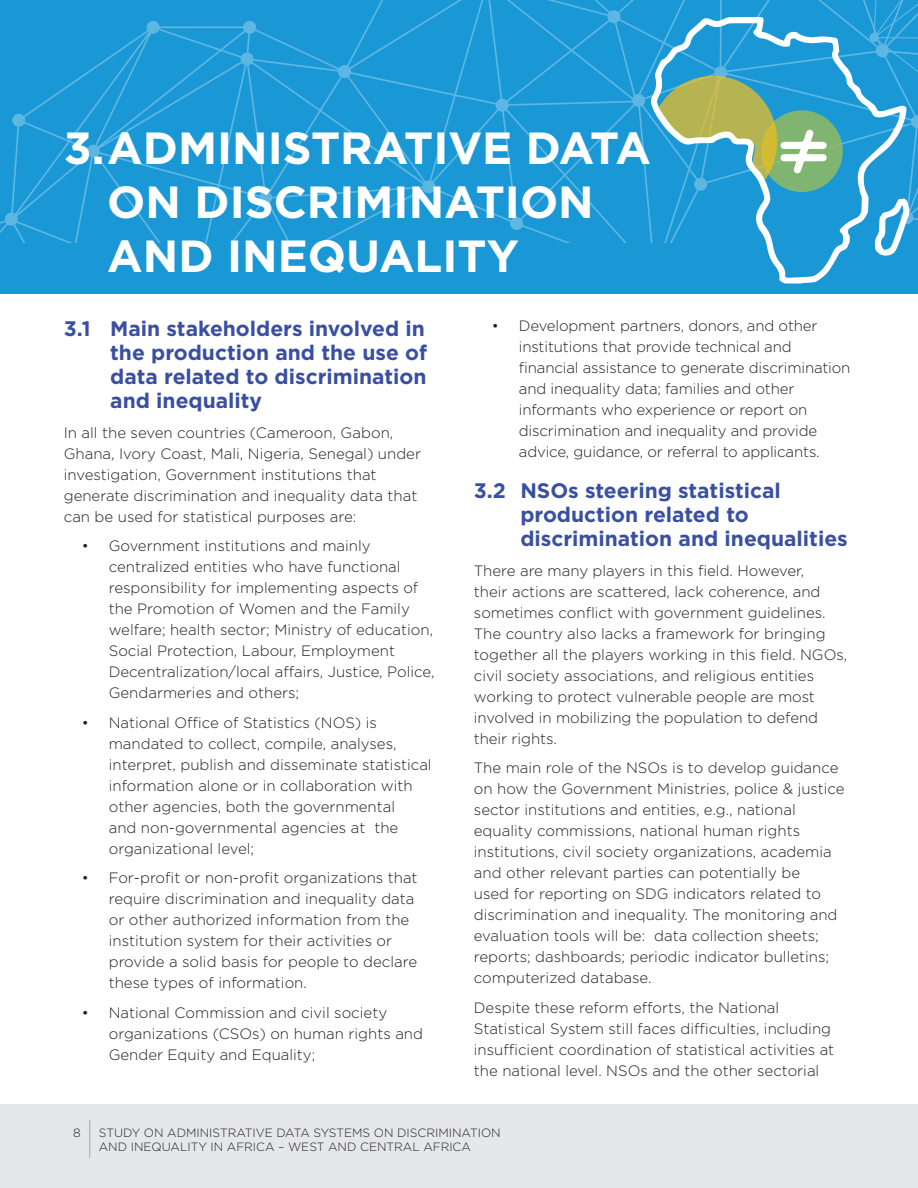
<style>
.page{position:relative;width:918px;height:1188px;background:#fff}
.page>*{position:absolute;margin:0;border:0;box-sizing:border-box;transform-origin:0 0}
.t1{font:700 45px/54px "Gotham";color:#fff}
.t2{font:700 21px/24.2px "Gotham";color:#394fa1;text-align:justify}
.t3{font:300 15px/21px "Gotham";color:#231f20}
.t4{font:300 12px/13.8px "Gotham";color:#231f20}
</style>
<div class="page">
<div style="left:0;top:1104px;width:918px;height:84px;background:#e6e7e9"></div>
<hr style="left:89px;top:1120px;width:1px;height:38px;background:#a8a9ad">
<div style="left:0;top:14px;width:918px;height:280px;background:#1a98d6"></div>
<svg style="left:0;top:0;width:859px;height:243px"></svg>
<svg style="left:651px;top:17px;width:208px;height:267px"></svg>
<svg style="left:859px;top:0;width:59px;height:256px"></svg>
<h1 class="t1" style="left:107px;top:120px;width:545px;text-indent:-44px">3.ADMINISTRATIVE DATA<br>ON DISCRIMINATION<br>AND INEQUALITY</h1>
<h2 class="t2" style="left:110px;top:316px;width:318px;text-indent:-46px">3.1 Main stakeholders involved in the production and the use of data related to discrimination and inequality</h2>
<p class="t3" style="left:64px;top:421px;width:359px">In all the seven countries (Cameroon, Gabon, Ghana, Ivory Coast, Mali, Nigeria, Senegal) under investigation, Government institutions that generate discrimination and inequality data that can be used for statistical purposes are:</p>
<p class="t3" style="left:109px;top:535px;width:327px;text-indent:-27px">• Government institutions and mainly centralized entities who have functional responsibility for implementing aspects of the Promotion of Women and the Family welfare; health sector; Ministry of education, Social Protection, Labour, Employment Decentralization/local affairs, Justice, Police, Gendarmeries and others;</p>
<p class="t3" style="left:109px;top:711px;width:324px;text-indent:-27px">• National Office of Statistics (NOS) is mandated to collect, compile, analyses, interpret, publish and disseminate statistical information alone or in collaboration with other agencies, both the governmental<br>and non-governmental agencies at the organizational level;</p>
<p class="t3" style="left:109px;top:867px;width:310px;text-indent:-27px">• For-profit or non-profit organizations that require discrimination and inequality data or other authorized information from the institution system for their activities or provide a solid basis for people to declare these types of information.</p>
<p class="t3" style="left:109px;top:1001px;width:316px;text-indent:-27px">• National Commission and civil society organizations (CSOs) on human rights and<br>Gender Equity and Equality;</p>
<p class="t3" style="left:519px;top:315px;width:333px;text-indent:-27px">• Development partners, donors, and other institutions that provide technical and financial assistance to generate discrimination and inequality data; families and other informants who experience or report on discrimination and inequality and provide advice, guidance, or referral to applicants.</p>
<h2 class="t2" style="left:520px;top:478px;width:329px;text-align:left;text-indent:-46px">3.2 NSOs steering statistical production related to discrimination and inequalities</h2>
<p class="t3" style="left:474px;top:560px;width:375px">There are many players in this field. However,<br>their actions are scattered, lack coherence, and sometimes conflict with government guidelines.<br>The country also lacks a framework for bringing together all the players working in this field. NGOs, civil society associations, and religious entities working to protect vulnerable people are most involved in mobilizing the population to defend their rights.</p>
<p class="t3" style="left:474px;top:757px;width:372px">The main role of the NSOs is to develop guidance on how the Government Ministries, police &amp; justice sector institutions and entities, e.g., national equality commissions, national human rights institutions, civil society organizations, academia and other relevant parties can potentially be<br>used for reporting on SDG indicators related to discrimination and inequality. The monitoring and evaluation tools will be: data collection sheets; reports; dashboards; periodic indicator bulletins; computerized database.</p>
<p class="t3" style="left:474px;top:997px;width:362px">Despite these reform efforts, the National Statistical System still faces difficulties, including insufficient coordination of statistical activities at the national level. NSOs and the other sectorial</p>
<p class="t4" style="left:73px;top:1125px;width:9px">8</p>
<p class="t4" style="left:99px;top:1125px;width:403px">STUDY ON ADMINISTRATIVE DATA SYSTEMS ON DISCRIMINATION<br>AND INEQUALITY IN AFRICA – WEST AND CENTRAL AFRICA</p>
</div>
